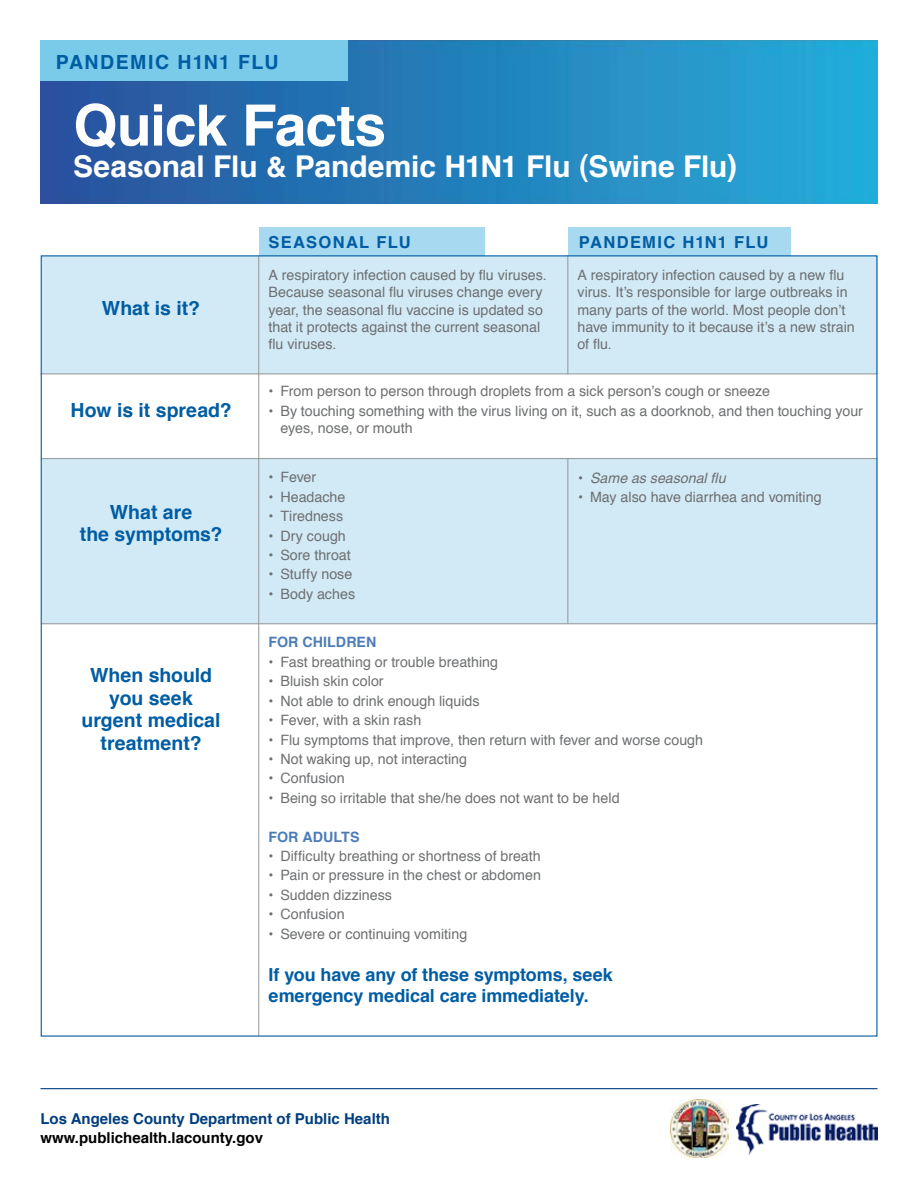
<style>
.page{position:relative;width:918px;height:1188px;background:#fff}
.page>*{position:absolute;margin:0;border:0;box-sizing:border-box;transform-origin:0 0}
.t1{font:700 57px "Helvetica";letter-spacing:-.015em;color:#fff}
.t2{font:700 30px "Helvetica";letter-spacing:-.01em;color:#fff}
.t3{font:700 19.5px/22.5px "Helvetica";color:#005da3;text-align:center}
.t4{font:700 19.5px "Helvetica";letter-spacing:.08em;color:#005da3}
.t5{font:700 18px/21px "Helvetica";letter-spacing:-.005em;color:#005da3}
.t6{font:700 16.5px "Helvetica";letter-spacing:.085em;color:#005da3}
.t7{font:700 15px "Helvetica";color:#003e7e}
.t8{font:700 15px "Helvetica";color:#000}
.t9{font:14.25px/17.2px "Helvetica";color:#6d6f71}
.t10{font:700 14.25px "Helvetica";color:#4d7db8}
.t11{font:italic 14.25px "Helvetica";color:#6d6f71}
.s1{font-size:28.5px}
.s2{font-style:normal}
</style>
<div class="page">
<div style="left:568px;top:227px;width:223px;height:32px;background:#a7d9f0"></div>
<div style="left:259px;top:227px;width:226px;height:33px;background:#a7d9f0"></div>
<div style="left:42px;top:256px;width:836px;height:118px;background:#d2eaf6"></div>
<div style="left:42px;top:459px;width:836px;height:165px;background:#d2eaf6"></div>
<hr style="left:40px;top:374px;width:838px;height:1px;background:#939598">
<hr style="left:41px;top:623px;width:836px;height:1px;background:#939598">
<hr style="left:41px;top:458px;width:836px;height:1px;background:#939598">
<hr style="left:258px;top:256px;width:1px;height:780px;background:#939598">
<hr style="left:567px;top:255px;width:1px;height:120px;background:#939598">
<hr style="left:567px;top:458px;width:1px;height:166px;background:#939598">
<img style="left:40px;top:40px;width:838px;height:164px">
<img style="left:736px;top:1104px;width:142px;height:51px">
<img style="left:670px;top:1099px;width:58px;height:58px">
<hr style="left:40px;top:1088px;width:838px;height:1px;background:#003e7e">
<div style="left:40px;top:40px;width:308px;height:41px;background:#7acaea"></div>
<h3 class="t4" style="left:56px;top:47px;width:224px">Pandemic H1N1 Flu</h3>
<h1 class="t1" style="left:73px;top:80px;width:315px">Quick Facts</h1>
<h2 class="t2" style="left:73px;top:142px;width:666px">Seasonal Flu <span class="s1">&amp;</span> Pandemic H1N1 Flu (Swine Flu)</h2>
<h3 class="t3" style="left:102px;top:297px;width:100px">What is it?</h3>
<h3 class="t3" style="left:71px;top:399px;width:163px">How is it spread?</h3>
<h3 class="t3" style="left:80px;top:501px;width:144px">What are<br>the symptoms?</h3>
<h3 class="t3" style="left:82px;top:665px;width:140px">When should you seek urgent medical treatment?</h3>
<p class="t6" style="left:268px;top:229px;width:144px">Seasonal Flu</p>
<p class="t6" style="left:579px;top:229px;width:191px">Pandemic H1N1 Flu</p>
<p class="t9" style="left:268px;top:267px;width:280px">A respiratory infection caused by flu viruses.<br>Because seasonal flu viruses change every year, the seasonal flu vaccine is updated so that it protects against the current seasonal flu viruses.</p>
<p class="t9" style="left:268px;top:383px;width:503px">• From person to person through droplets from a sick person’s cough or sneeze</p>
<p class="t9" style="left:280px;top:403px;width:584px;text-indent:-12px">• By touching something with the virus living on it, such as a doorknob, and then touching your eyes, nose, or mouth</p>
<p class="t9" style="left:577px;top:267px;width:279px">A respiratory infection caused by a new flu virus. It’s responsible for large outbreaks in many parts of the world. Most people don’t have immunity to it because it’s a new strain of flu.</p>
<p class="t9" style="left:268px;top:469px;width:49px">• Fever</p>
<p class="t9" style="left:268px;top:489px;width:78px">• Headache</p>
<p class="t9" style="left:268px;top:508px;width:76px">• Tiredness</p>
<p class="t9" style="left:268px;top:527px;width:79px">• Dry cough</p>
<p class="t9" style="left:268px;top:547px;width:84px">• Sore throat</p>
<p class="t9" style="left:268px;top:566px;width:85px">• Stuffy nose</p>
<p class="t9" style="left:268px;top:586px;width:88px">• Body aches</p>
<p class="t11" style="left:578px;top:469px;width:149px"><span class="s2">•</span> Same as seasonal flu</p>
<p class="t9" style="left:578px;top:489px;width:245px">• May also have diarrhea and vomiting</p>
<p class="t10" style="left:268px;top:631px;width:99px">FOR CHILDREN</p>
<p class="t9" style="left:268px;top:654px;width:231px">• Fast breathing or trouble breathing</p>
<p class="t9" style="left:268px;top:673px;width:117px">• Bluish skin color</p>
<p class="t9" style="left:268px;top:693px;width:213px">• Not able to drink enough liquids</p>
<p class="t9" style="left:268px;top:712px;width:154px">• Fever, with a skin rash</p>
<p class="t9" style="left:268px;top:731px;width:436px">• Flu symptoms that improve, then return with fever and worse cough</p>
<p class="t9" style="left:268px;top:751px;width:200px">• Not waking up, not interacting</p>
<p class="t9" style="left:268px;top:770px;width:78px">• Confusion</p>
<p class="t9" style="left:268px;top:790px;width:353px">• Being so irritable that she/he does not want to be held</p>
<p class="t10" style="left:268px;top:825px;width:93px">FOR ADULTS</p>
<p class="t9" style="left:268px;top:848px;width:274px">• Difficulty breathing or shortness of breath</p>
<p class="t9" style="left:268px;top:867px;width:274px">• Pain or pressure in the chest or abdomen</p>
<p class="t9" style="left:268px;top:887px;width:125px">• Sudden dizziness</p>
<p class="t9" style="left:268px;top:906px;width:78px">• Confusion</p>
<p class="t9" style="left:268px;top:925px;width:200px">• Severe or continuing vomiting</p>
<p class="t5" style="left:268px;top:965px;width:346px">If you have any of these symptoms, seek emergency medical care immediately.</p>
<p class="t7" style="left:40px;top:1106px;width:351px">Los Angeles County Department of Public Health</p>
<p class="t8" style="left:40px;top:1126px;width:224px">www.publichealth.lacounty.gov</p>
</div>
